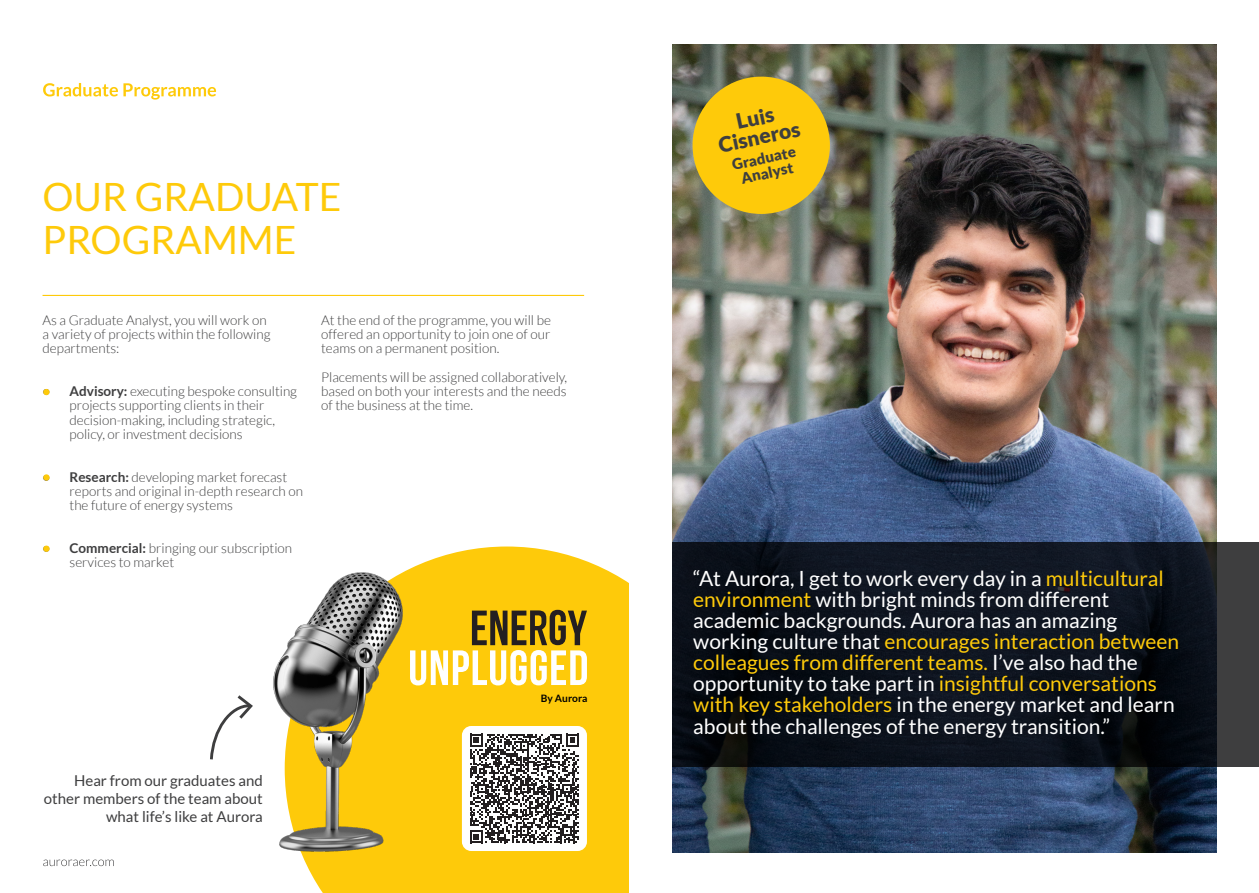
<style>
.page{position:relative;width:1259px;height:893px;background:#fff}
.page>*{position:absolute;margin:0;border:0;box-sizing:border-box;transform-origin:0 0}
.t1{font:39px "Lato";color:#feca0a}
.t2{font:21px/21px "Lato";color:#fff}
.t3{font:900 21px/19.5px "Lato";color:#3e3e3f;text-align:center}
.t4{font:15px/18px "Lato";color:#3e3e3f;text-align:right}
.t5{font:900 15px/15px "Lato";color:#3e3e3f;text-align:center}
.Body{font:300 13.5px/14.2px "Lato";color:#3e3e3f}
.t6{font:700 10.2px "Lato";color:#000}
.s1{font-weight:700}
.s2{color:#feca0a}
</style>
<div class="page">
<hr style="left:43px;top:295px;width:541px;height:1px;background:#feca0a">
<svg style="left:43px;top:83px;width:173px;height:17px"></svg>
<svg style="left:43px;top:860px;width:71px;height:6px"></svg>
<svg style="left:302px;top:546px;width:327px;height:347px;background:#fece1e"></svg>
<img style="left:273px;top:563px;width:141px;height:292px">
<div style="left:462px;top:726px;width:125px;height:125px;background:#fff;border-radius:9px"></div>
<svg style="left:470px;top:734px;width:109px;height:109px"></svg>
<svg style="left:410px;top:610px;width:177px;height:75px"></svg>
<svg style="left:210px;top:695px;width:43px;height:65px"></svg>
<img style="left:672px;top:44px;width:544px;height:808px">
<svg style="left:672px;top:542px;width:587px;height:224px;background:#0e141c"></svg>
<div style="left:692px;top:77px;width:138px;height:137px;background:#feca0a;border-radius:50%"></div>
<div style="left:43px;top:389px;width:7px;height:6px;background:#feca0a;border-radius:50%"></div>
<svg style="left:43px;top:474px;width:7px;height:7px"></svg>
<div style="left:43px;top:546px;width:7px;height:6px;background:#feca0a;border-radius:50%"></div>
<p class="t1" style="left:43px;top:175px;width:300px">OUR GRADUATE</p>
<p class="t1" style="left:43px;top:218px;width:255px">PROGRAMME</p>
<p class="Body" style="left:43px;top:313px;width:229px">As a Graduate Analyst, you will work on a variety of projects within the following departments:</p>
<p class="Body" style="left:70px;top:384px;width:229px;text-indent:-27px"><span class="s1">• Advisory:</span> executing bespoke consulting projects supporting clients in their decision-making, including strategic, policy, or investment decisions</p>
<p class="Body" style="left:70px;top:470px;width:235px;text-indent:-27px"><span class="s1">• Research:</span> developing market forecast reports and original in-depth research on the future of energy systems</p>
<p class="Body" style="left:70px;top:541px;width:224px;text-indent:-27px"><span class="s1">• Commercial:</span> bringing our subscription services to market</p>
<p class="Body" style="left:321px;top:313px;width:231px;text-align:justify">At the end of the programme, you will be offered an opportunity to join one of our teams on a permanent position.</p>
<p class="Body" style="left:321px;top:370px;width:248px;text-align:justify">Placements will be assigned collaboratively, based on both your interests and the needs of the business at the time.</p>
<p class="t4" style="left:44px;top:771px;width:220px">Hear from our graduates and other members of the team about what life’s like at Aurora</p>
<p class="t6" style="left:541px;top:692px;width:48px">By Aurora</p>
<p class="t3" style="left:713px;top:116px;width:84px;rotate:-12deg">Luis<br>Cisneros</p>
<p class="t5" style="left:728px;top:145px;width:66px;rotate:-12deg">Graduate<br>Analyst</p>
<p class="t5" style="left:731px;top:157px;width:66px;rotate:-12deg">Graduate<br>Analyst</p>
<p class="t2" style="left:693px;top:568px;width:487px">“At Aurora, I get to work every day in a <span class="s2">multicultural environment</span> with bright minds from different academic backgrounds. Aurora has an amazing working culture that <span class="s2">encourages interaction between colleagues from different teams.</span> I’ve also had the opportunity to take part in <span class="s2">insightful conversations with key stakeholders</span> in the energy market and learn about the challenges of the energy transition.”</p>
</div>
